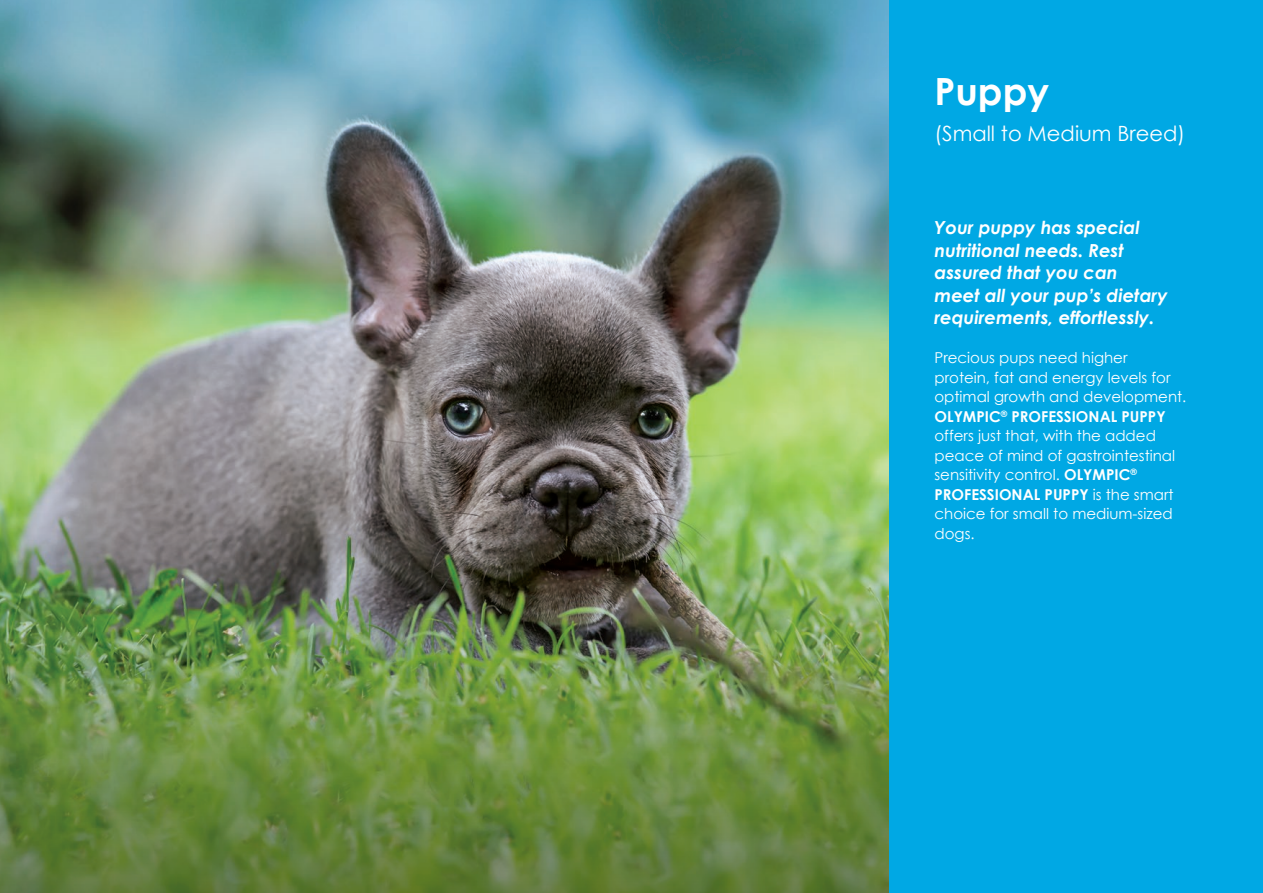
<style>
.page{position:relative;width:1263px;height:893px;background:#fff}
.page>*{position:absolute;margin:0;border:0;box-sizing:border-box;transform-origin:0 0}
.t1{font:700 37.5px "Century Gothic";color:#fff}
.t2{font:21px "Century Gothic";color:#fff}
.t3{font:italic 700 18px/22.5px "Century Gothic";color:#fff}
.t4{font:15px/19.5px "Century Gothic";color:#fff}
.s1{font-weight:700}
</style>
<div class="page">
<img style="left:0;top:0;width:890px;height:492px">
<img style="left:0;top:492px;width:890px;height:401px">
<div style="left:890px;top:0;width:373px;height:893px;background:#00a8e4"></div>
<p class="t1" style="left:934px;top:67px;width:116px">Puppy</p>
<p class="t2" style="left:934px;top:120px;width:252px">(Small to Medium Breed)</p>
<p class="t3" style="left:934px;top:216px;width:235px">Your puppy has special nutritional needs. Rest assured that you can<br>meet all your pup’s dietary requirements, effortlessly.</p>
<p class="t4" style="left:934px;top:348px;width:253px">Precious pups need higher protein, fat and energy levels for optimal growth and development.<br><span class="s1">OLYMPIC</span><sup>®</sup> <span class="s1">PROFESSIONAL PUPPY </span>offers just that, with the added peace of mind of gastrointestinal sensitivity control. <span class="s1">OLYMPIC</span><sup>®<br></sup><span class="s1">PROFESSIONAL PUPPY</span> is the smart choice for small to medium-sized dogs.</p>
</div>
